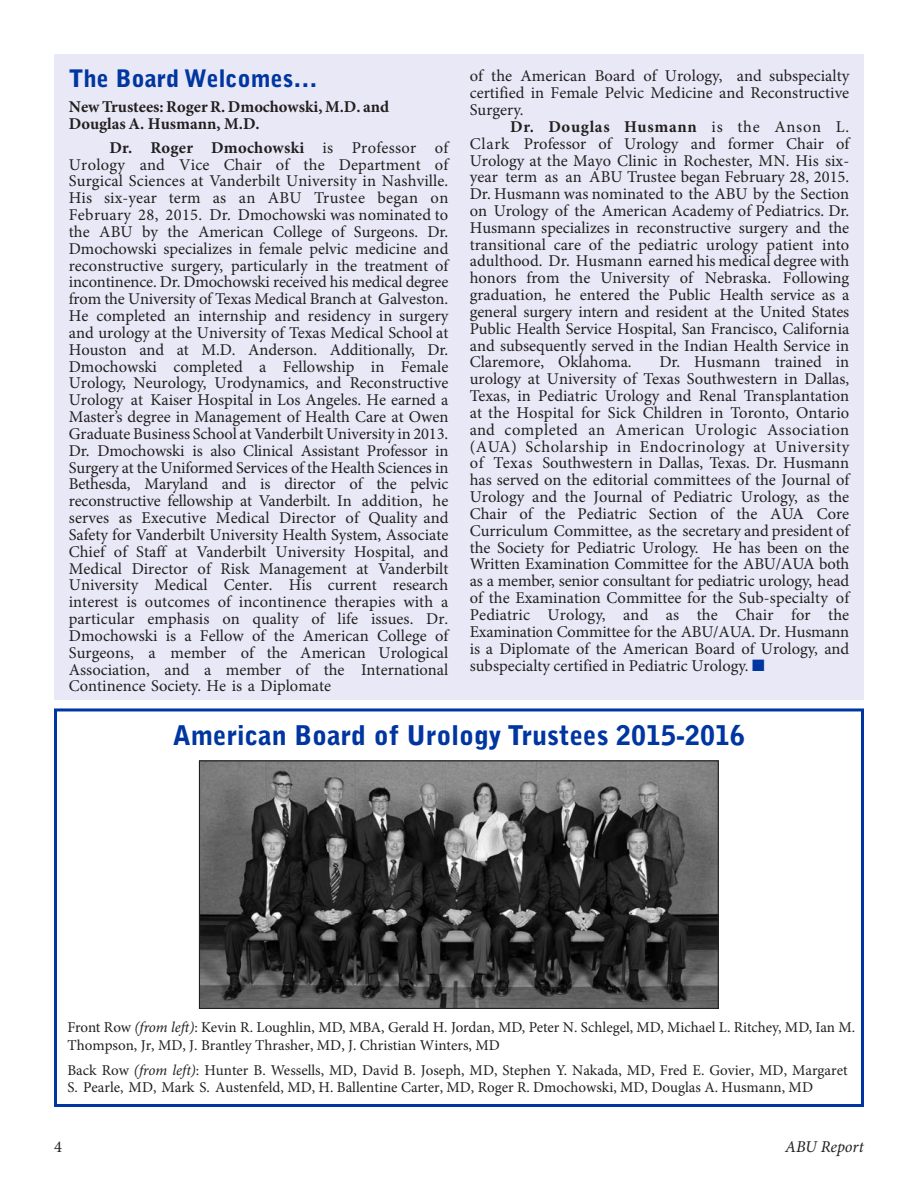
<style>
.page{position:relative;width:918px;height:1188px;background:#fff}
.page>*{position:absolute;margin:0;border:0;box-sizing:border-box;transform-origin:0 0}
.Headline__Bell{font:900 27px "Bell Gothic Std";color:#0036a0}
.t1{font:900 24px "Bell Gothic Std";color:#0036a0}
.t2{font:16.5px/16.8px "Minion Pro";color:#231f20;text-align:justify}
.t3{font:700 16.5px/16.8px "Minion Pro";color:#231f20}
.t4{font:700 16.5px "Minion Pro";letter-spacing:.04em;color:#231f20}
.t5{font:italic 16.5px "Minion Pro";letter-spacing:-.005em;color:#231f20}
.t6{font:15px/18px "Minion Pro";color:#231f20}
.s1{font-weight:700}
.s2{font-weight:400}
.s3{color:#0036a0}
.s4{font-style:italic}
</style>
<div class="page">
<div style="left:54px;top:54px;width:810px;height:646px;background:#e9e8f6"></div>
<div style="left:54px;top:708px;width:810px;height:399px;border:3px solid #0036a0"></div>
<img style="left:201px;top:762px;width:516px;height:245px">
<div style="left:199px;top:760px;width:520px;height:249px;border:1px solid #231f20"></div>
<p class="t1" style="left:69px;top:65px;width:250px">The Board Welcomes…</p>
<p class="t3" style="left:69px;top:98px;width:322px">New Trustees: Roger R. Dmochowski, M.D. and<br>Douglas A. Husmann, M.D.</p>
<p class="t2" style="left:69px;top:139px;width:381px;text-indent:41px"><span class="s1">Dr. Roger Dmochowski</span> is Professor of Urology and Vice Chair of the Department of Surgical Sciences at Vanderbilt University in Nashville.<br>His six-year term as an ABU Trustee began on February 28, 2015. Dr. Dmochowski was nominated to the ABU by the American College of Surgeons. Dr.<br>Dmochowski specializes in female pelvic medicine and reconstructive surgery, particularly in the treatment of incontinence. Dr. Dmochowski received his medical degree from the University of Texas Medical Branch at Galveston.<br>He completed an internship and residency in surgery and urology at the University of Texas Medical School at Houston and at M.D. Anderson. Additionally, Dr.<br>Dmochowski completed a Fellowship in Female Urology, Neurology, Urodynamics, and Reconstructive Urology at Kaiser Hospital in Los Angeles. He earned a Master’s degree in Management of Health Care at Owen Graduate Business School at Vanderbilt University in 2013.<br>Dr. Dmochowski is also Clinical Assistant Professor in Surgery at the Uniformed Services of the Health Sciences in Bethesda, Maryland and is director of the pelvic reconstructive fellowship at Vanderbilt. In addition, he serves as Executive Medical Director of Quality and Safety for Vanderbilt University Health System, Associate Chief of Staff at Vanderbilt University Hospital, and Medical Director of Risk Management at Vanderbilt University Medical Center. His current research interest is outcomes of incontinence therapies with a particular emphasis on quality of life issues. Dr.<br>Dmochowski is a Fellow of the American College of Surgeons, a member of the American Urological Association, and a member of the International Continence Society. He is a Diplomate</p>
<p class="t2" style="left:470px;top:68px;width:381px">of the American Board of Urology, and subspecialty</p>
<p class="t2" style="left:470px;top:85px;width:381px">certified in Female Pelvic Medicine and Reconstructive</p>
<p class="t2" style="left:470px;top:101px;width:55px">Surgery.</p>
<p class="t4" style="left:510px;top:115px;width:341px">Dr. Douglas Husmann <span class="s2">is the Anson L.</span></p>
<p class="t2" style="left:470px;top:135px;width:381px">Clark Professor of Urology and former Chair of</p>
<p class="t2" style="left:470px;top:152px;width:381px">Urology at the Mayo Clinic in Rochester, MN. His six-</p>
<p class="t2" style="left:470px;top:169px;width:381px">year term as an ABU Trustee began February 28, 2015.</p>
<p class="t2" style="left:470px;top:186px;width:381px">Dr. Husmann was nominated to the ABU by the Section</p>
<p class="t2" style="left:470px;top:202px;width:381px">on Urology of the American Academy of Pediatrics. Dr.</p>
<p class="t2" style="left:470px;top:219px;width:381px">Husmann specializes in reconstructive surgery and the</p>
<p class="t2" style="left:470px;top:236px;width:381px">transitional care of the pediatric urology patient into</p>
<p class="t2" style="left:470px;top:253px;width:381px">adulthood. Dr. Husmann earned his medical degree with</p>
<p class="t2" style="left:470px;top:270px;width:381px">honors from the University of Nebraska. Following</p>
<p class="t2" style="left:470px;top:287px;width:381px">graduation, he entered the Public Health service as a</p>
<p class="t2" style="left:470px;top:303px;width:381px">general surgery intern and resident at the United States</p>
<p class="t2" style="left:470px;top:320px;width:381px">Public Health Service Hospital, San Francisco, California</p>
<p class="t2" style="left:470px;top:337px;width:381px">and subsequently served in the Indian Health Service in</p>
<p class="t2" style="left:470px;top:354px;width:163px">Claremore, Oklahoma.</p>
<p class="t2" style="left:470px;top:354px;width:381px;text-indent:190px">Dr. Husmann trained in urology at University of Texas Southwestern in Dallas, Texas, in Pediatric Urology and Renal Transplantation at the Hospital for Sick Children in Toronto, Ontario and completed an American Urologic Association (AUA) Scholarship in Endocrinology at University of Texas Southwestern in Dallas, Texas. Dr. Husmann has served on the editorial committees of the Journal of Urology and the Journal of Pediatric Urology, as the Chair of the Pediatric Section of the AUA Core Curriculum Committee, as the secretary and president of the Society for Pediatric Urology. He has been on the Written Examination Committee for the ABU/AUA both as a member, senior consultant for pediatric urology, head of the Examination Committee for the Sub-specialty of Pediatric Urology, and as the Chair for the Examination Committee for the ABU/AUA. Dr. Husmann is a Diplomate of the American Board of Urology, and subspecialty certified in Pediatric Urology. <span class="s3">■</span></p>
<p class="Headline__Bell" style="left:173px;top:719px;width:574px">American Board of Urology Trustees 2015-2016</p>
<p class="t6" style="left:67px;top:1018px;width:789px">Front Row <span class="s4">(from left)</span>: Kevin R. Loughlin, MD, MBA, Gerald H. Jordan, MD, Peter N. Schlegel, MD, Michael L. Ritchey, MD, Ian M.<br>Thompson, Jr, MD, J. Brantley Thrasher, MD, J. Christian Winters, MD</p>
<p class="t6" style="left:67px;top:1061px;width:782px">Back Row <span class="s4">(from left)</span>: Hunter B. Wessells, MD, David B. Joseph, MD, Stephen Y. Nakada, MD, Fred E. Govier, MD, Margaret<br>S. Pearle, MD, Mark S. Austenfeld, MD, H. Ballentine Carter, MD, Roger R. Dmochowski, MD, Douglas A. Husmann, MD</p>
<p class="t2" style="left:54px;top:1139px;width:9px">4</p>
<p class="t5" style="left:785px;top:1136px;width:80px">ABU Report</p>
</div>
